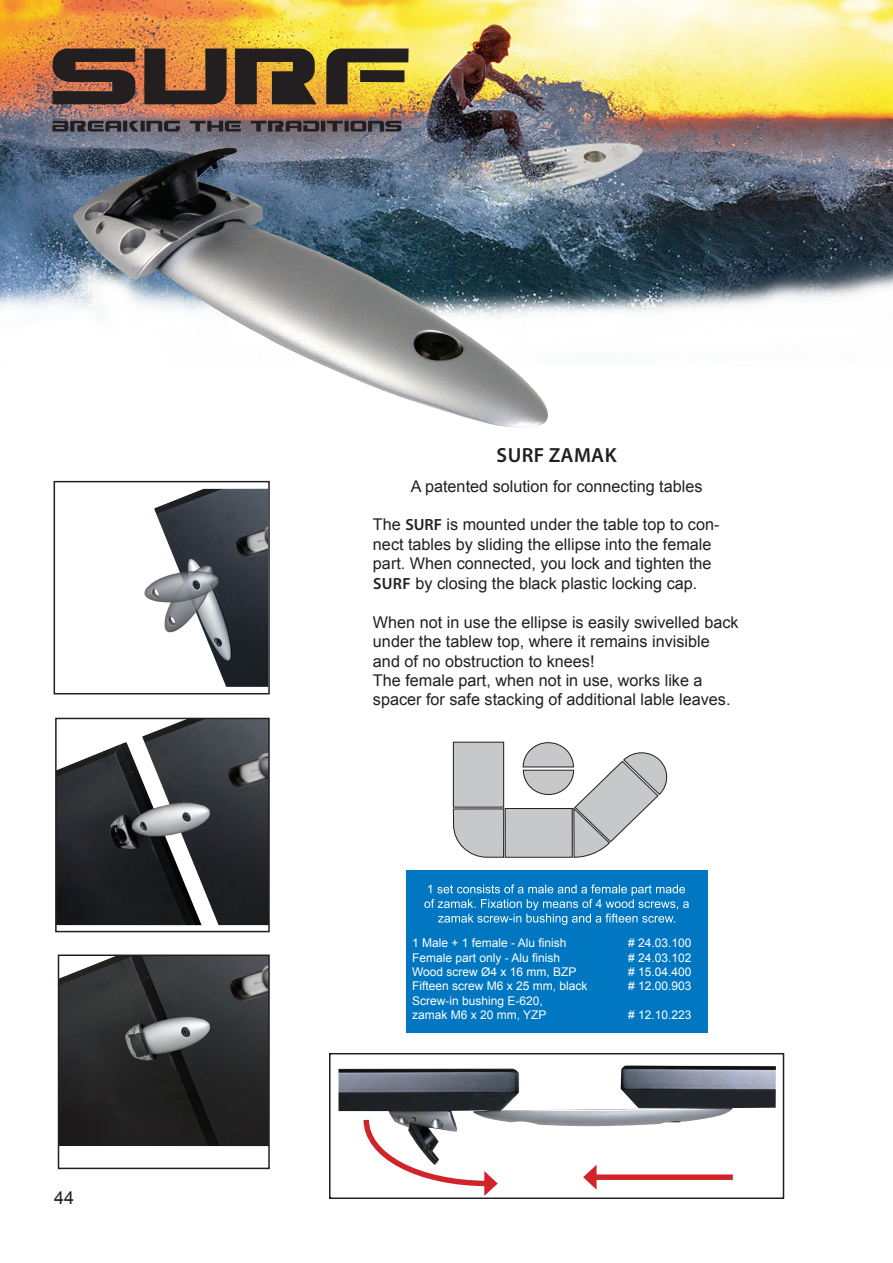
<style>
.page{position:relative;width:893px;height:1263px;background:#fff}
.page>*{position:absolute;margin:0;border:0;box-sizing:border-box;transform-origin:0 0}
.t1{font:600 20.55px "Myriad Pro";letter-spacing:.02em;color:#231f20}
.t2{font:18px "Arial";color:#231f20}
.t3{font:16.2px/19.5px "Arial";color:#231f20}
.Overskrift_2{font:12px "Arial";color:#fff}
.s1{font-family:"Myriad Pro";font-weight:600}
</style>
<div class="page">
<img style="left:0;top:0;width:893px;height:357px">
<img style="left:16px;top:10px;width:393px;height:94px">
<svg style="left:53px;top:121px;width:348px;height:11px;background:#494449"></svg>
<img style="left:338px;top:1065px;width:438px;height:62px">
<div style="left:329px;top:1053px;width:455px;height:146px;border:2px solid #231f20"></div>
<img style="left:58px;top:721px;width:209px;height:204px">
<div style="left:55px;top:718px;width:215px;height:214px;border:2px solid #231f20"></div>
<img style="left:61px;top:957px;width:206px;height:189px">
<div style="left:58px;top:954px;width:212px;height:215px;border:2px solid #231f20"></div>
<img style="left:144px;top:489px;width:123px;height:198px">
<div style="left:54px;top:481px;width:216px;height:213px;border:2px solid #231f20"></div>
<div style="left:406px;top:870px;width:301px;height:163px;background:#0077c0"></div>
<svg style="left:424px;top:884px;width:265px;height:41px"></svg>
<svg style="left:361px;top:1114px;width:137px;height:82px"></svg>
<div style="left:592px;top:1174px;width:141px;height:6px;background:#d1232a"></div>
<svg style="left:583px;top:1165px;width:14px;height:25px"></svg>
<img style="left:73px;top:148px;width:475px;height:279px">
<div style="left:453px;top:742px;width:51px;height:65px;background:#c7c8ca"></div>
<div style="left:453px;top:742px;width:51px;height:65px;border:1px solid #231f20"></div>
<div style="left:505px;top:808px;width:67px;height:49px;background:#c7c8ca"></div>
<svg style="left:452px;top:802px;width:58px;height:56px"></svg>
<svg style="left:523px;top:742px;width:145px;height:116px"></svg>
<p class="t2" style="left:54px;top:1186px;width:22px">44</p>
<p class="t1" style="left:497px;top:442px;width:121px">SURF ZAMAK</p>
<p class="t3" style="left:411px;top:476px;width:293px">A patented solution for connecting tables</p>
<p class="t3" style="left:373px;top:515px;width:348px">The <span class="s1">SURF</span> is mounted under the table top to con&shy;nect tables by sliding the ellipse into the female part. When connected, you lock and tighten the <span class="s1">SURF</span> by closing the black plastic locking cap.</p>
<p class="t3" style="left:373px;top:612px;width:367px">When not in use the ellipse is easily swivelled back under the tablew top, where it remains invisible and of no obstruction to knees!</p>
<p class="t3" style="left:373px;top:671px;width:359px">The female part, when not in use, works like a spacer for safe stacking of additional lable leaves.</p>
<p class="Overskrift_2" style="left:412px;top:935px;width:156px">1 Male + 1 female - Alu finish</p>
<p class="Overskrift_2" style="left:628px;top:935px;width:65px"># 24.03.100</p>
<p class="Overskrift_2" style="left:412px;top:949px;width:150px">Female part only - Alu finish</p>
<p class="Overskrift_2" style="left:628px;top:949px;width:65px"># 24.03.102</p>
<p class="Overskrift_2" style="left:412px;top:964px;width:166px">Wood screw Ø4 x 16 mm, BZP</p>
<p class="Overskrift_2" style="left:628px;top:964px;width:65px"># 15.04.400</p>
<p class="Overskrift_2" style="left:412px;top:978px;width:177px">Fifteen screw M6 x 25 mm, black</p>
<p class="Overskrift_2" style="left:628px;top:978px;width:65px"># 12.00.903</p>
<p class="Overskrift_2" style="left:412px;top:993px;width:132px">Screw-in bushing E-620,</p>
<p class="Overskrift_2" style="left:412px;top:1007px;width:136px">zamak M6 x 20 mm, YZP</p>
<p class="Overskrift_2" style="left:628px;top:1007px;width:65px"># 12.10.223</p>
</div>
